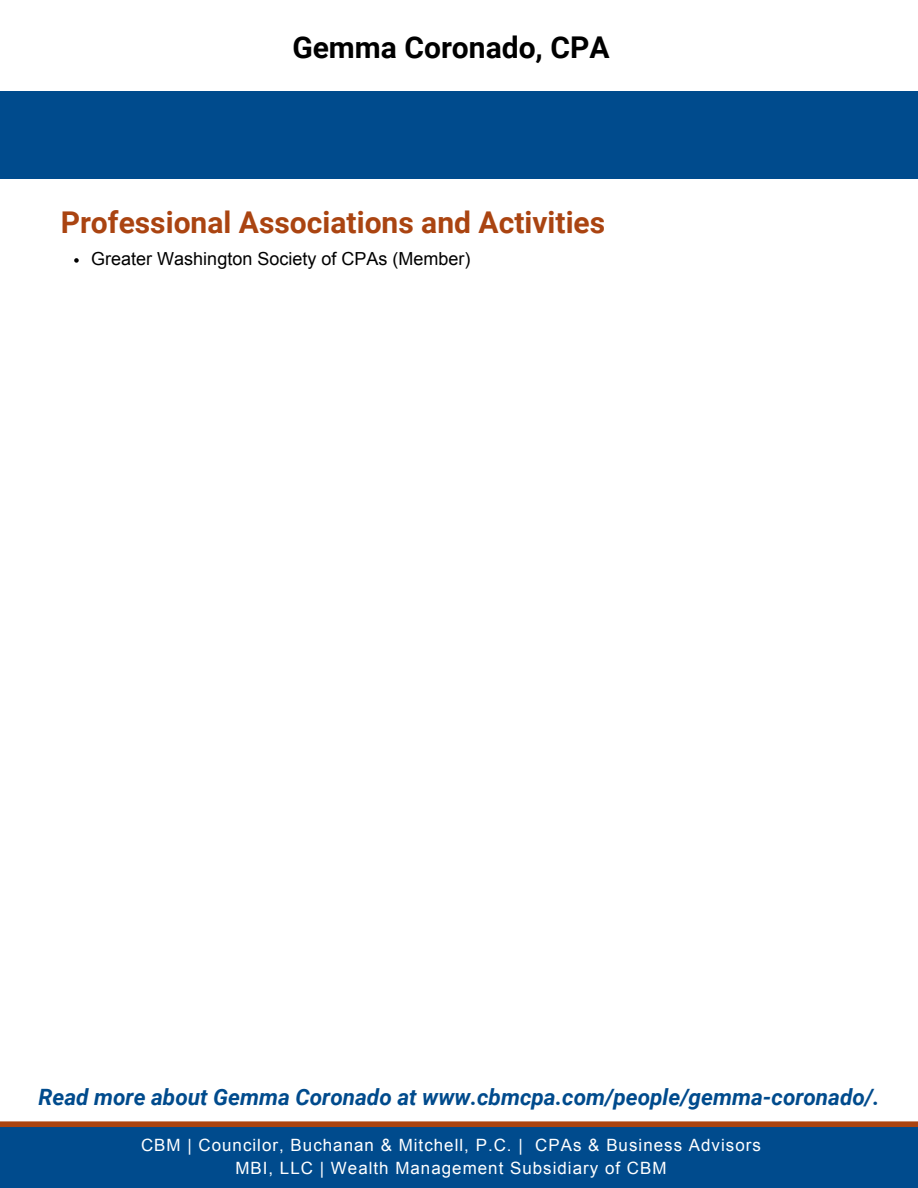
<style>
.page{position:relative;width:918px;height:1188px;background:#fff}
.page>*{position:absolute;margin:0;border:0;box-sizing:border-box;transform-origin:0 0}
.t1{font:700 30px "Roboto";color:#a41}
.t2{font:700 30px "Roboto";color:#000}
.t3{font:italic 700 22.5px "Roboto";color:#004b8d}
.t4{font:18px "Arial";color:#000}
.t5{font:16.95px/23.7px "Arial";letter-spacing:.06em;color:#fff;text-align:center}
</style>
<div class="page">
<div style="left:0;top:1127px;width:918px;height:60px;background:#004b8d"></div>
<svg style="left:74px;top:258px;width:5px;height:5px"></svg>
<div style="left:0;top:92px;width:918px;height:87px;background:#004b8d"></div>
<div style="left:0;top:1121px;width:918px;height:6px;background:#a41"></div>
<h1 class="t2" style="left:292px;top:26px;width:319px">Gemma Coronado, CPA</h1>
<h1 class="t1" style="left:61px;top:202px;width:546px">Professional Associations and Activities</h1>
<p class="t4" style="left:91px;top:247px;width:381px">Greater Washington Society of CPAs (Member)</p>
<h2 class="t3" style="left:38px;top:1081px;width:843px">Read more about Gemma Coronado at www.cbmcpa.com/people/gemma-coronado/.</h2>
<p class="t5" style="left:141px;top:1133px;width:621px">CBM | Councilor, Buchanan &amp; Mitchell, P.C. | CPAs &amp; Business Advisors<br>MBI, LLC | Wealth Management Subsidiary of CBM</p>
</div>
